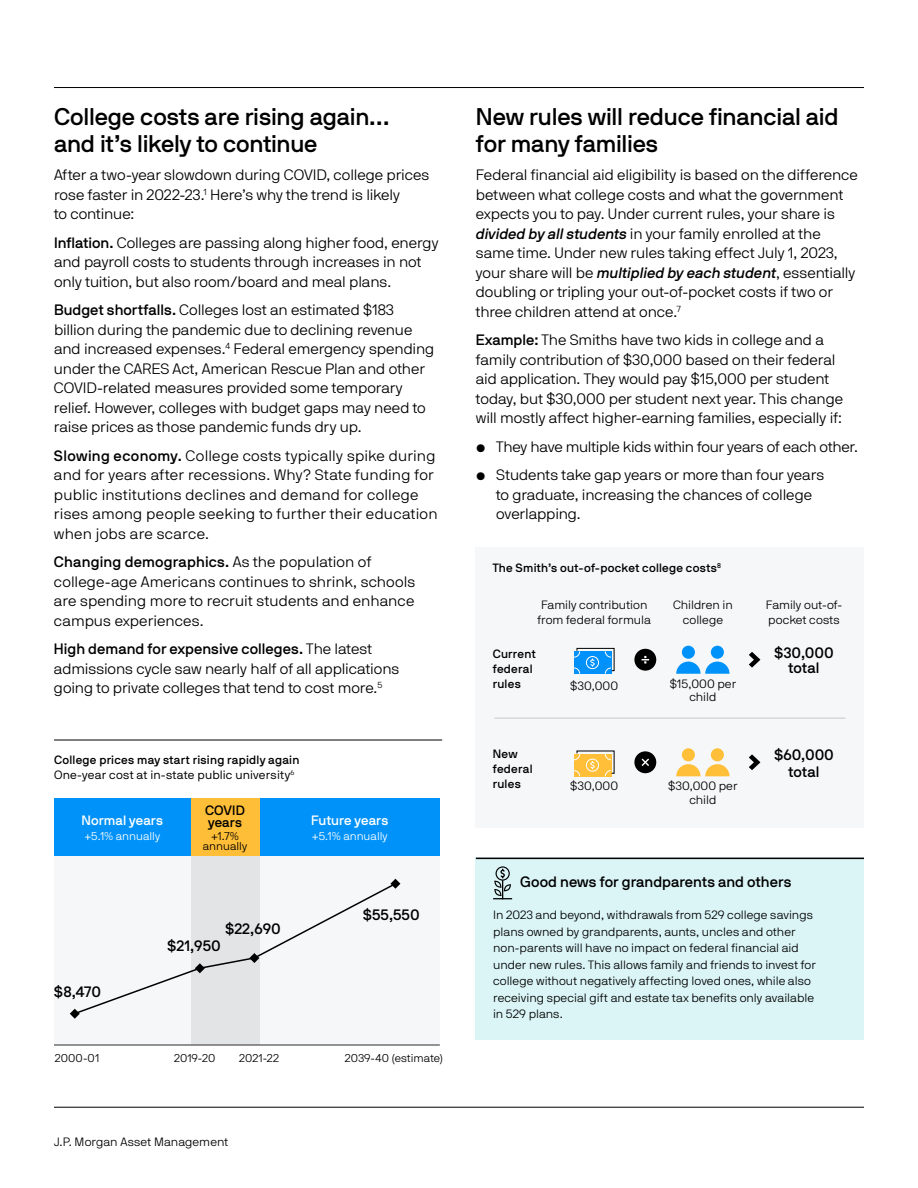
<style>
.page{position:relative;width:918px;height:1188px;background:#fff}
.page>*{position:absolute;margin:0;border:0;box-sizing:border-box;transform-origin:0 0}
.Document_Subheading{font:24px/27px "JPMAM Pro Med";letter-spacing:-.005em;color:#000}
.Body_Light_-_10_13{font:15px/19.5px "JPMAM Pro Lig";letter-spacing:-.005em;color:#000}
.Body_Light_-_10_13-2{font:15px/19.5px "JPMAM Pro Lig";letter-spacing:.015em;color:#000}
.Chart_Commentary_-_1{font:15px/15px "JPMAM Pro Med";color:#000;text-align:center}
.t1{font:13.5px "JPMAM Pro Med";letter-spacing:.01em;color:#fff}
.t2{font:13.5px/11.1px "JPMAM Pro Med";letter-spacing:.01em;color:#000}
.Body_Light_-_8_11{font:12px/16.5px "JPMAM Pro Lig";letter-spacing:.005em;color:#000;text-align:center}
.t3{font:12px/15px "JPMAM Pro Med";letter-spacing:.02em;color:#000}
.t4{font:12px "JPMAM Pro Boo";letter-spacing:.015em;color:#000}
.Footer_-_Right_-_8_9{font:12px "JPMAM Pro Lig";letter-spacing:.005em;color:#000}
.t5{font:11.25px/9.8px "JPMAM Pro Lig";letter-spacing:.005em;color:#000;text-align:center}
.t6{font:11.25px "JPMAM Pro Lig";color:#fff}
.s1{font-family:"JPMAM Pro Med"}
.s2{font-family:"JPMAM Pro Med Ita"}
</style>
<div class="page">
<hr style="left:54px;top:87px;width:810px;height:1px;background:#000">
<hr style="left:54px;top:1107px;width:810px;height:1px;background:#000">
<hr style="left:54px;top:740px;width:388px;height:1px;background:#000">
<div style="left:476px;top:547px;width:388px;height:280px;background:#f5f7f8"></div>
<hr style="left:494px;top:718px;width:351px;height:1px;background:#c5c7c9">
<div style="left:634px;top:649px;width:22px;height:22px;background:#000;border-radius:50%"></div>
<svg style="left:642px;top:656px;width:7px;height:8px"></svg>
<div style="left:711px;top:646px;width:13px;height:13px;background:#0092f9;border-radius:50%"></div>
<div style="left:682px;top:646px;width:13px;height:13px;background:#0092f9;border-radius:50%"></div>
<svg style="left:676px;top:662px;width:54px;height:12px"></svg>
<div style="left:711px;top:748px;width:13px;height:13px;background:#ffbf38;border-radius:50%"></div>
<div style="left:682px;top:748px;width:13px;height:13px;background:#ffbf38;border-radius:50%"></div>
<svg style="left:676px;top:764px;width:54px;height:12px"></svg>
<svg style="left:574px;top:648px;width:41px;height:26px"></svg>
<svg style="left:574px;top:750px;width:41px;height:27px"></svg>
<svg style="left:749px;top:652px;width:11px;height:16px"></svg>
<svg style="left:749px;top:755px;width:11px;height:15px"></svg>
<div style="left:634px;top:751px;width:22px;height:22px;background:#000;border-radius:50%"></div>
<svg style="left:642px;top:759px;width:7px;height:7px"></svg>
<div style="left:476px;top:858px;width:388px;height:182px;background:#dbf5f7"></div>
<hr style="left:476px;top:858px;width:388px;height:1px;background:#000">
<svg style="left:493px;top:866px;width:19px;height:33px"></svg>
<div style="left:54px;top:824px;width:137px;height:221px;background:#f5f7f8"></div>
<div style="left:259px;top:824px;width:181px;height:221px;background:#f5f7f8"></div>
<div style="left:54px;top:799px;width:137px;height:57px;background:#0092f9"></div>
<div style="left:191px;top:824px;width:68px;height:221px;background:#e2e4e5"></div>
<div style="left:259px;top:799px;width:181px;height:57px;background:#0092f9"></div>
<hr style="left:54px;top:1045px;width:386px;height:1px;background:#2b2b29">
<svg style="left:70px;top:879px;width:330px;height:140px"></svg>
<div style="left:191px;top:799px;width:68px;height:57px;background:#ffbe37"></div>
<h2 class="Document_Subheading" style="left:54px;top:103px;width:337px">College costs are rising again… and it’s likely to continue</h2>
<p class="Body_Light_-_10_13" style="left:54px;top:165px;width:377px">After a two-year slowdown during COVID, college prices rose faster in 2022-23.<sup>1</sup> Here’s why the trend is likely<br>to continue:</p>
<p class="Body_Light_-_10_13" style="left:54px;top:233px;width:386px"><span class="s1">Inflation.</span> Colleges are passing along higher food, energy and payroll costs to students through increases in not only tuition, but also room/board and meal plans.</p>
<p class="Body_Light_-_10_13" style="left:54px;top:300px;width:382px"><span class="s1">Budget shortfalls.</span> Colleges lost an estimated $183 billion during the pandemic due to declining revenue and increased expenses.<sup>4</sup> Federal emergency spending under the CARES Act, American Rescue Plan and other COVID-related measures provided some temporary relief. However, colleges with budget gaps may need to raise prices as those pandemic funds dry up.</p>
<p class="Body_Light_-_10_13-2" style="left:54px;top:446px;width:385px"><span class="s1">Slowing economy.</span> College costs typically spike during and for years after recessions. Why? State funding for public institutions declines and demand for college rises among people seeking to further their education when jobs are scarce.</p>
<p class="Body_Light_-_10_13" style="left:54px;top:552px;width:363px"><span class="s1">Changing demographics.</span> As the population of college-age Americans continues to shrink, schools are spending more to recruit students and enhance campus experiences.</p>
<p class="Body_Light_-_10_13" style="left:54px;top:639px;width:347px"><span class="s1">High demand for expensive colleges.</span> The latest admissions cycle saw nearly half of all applications going to private colleges that tend to cost more.<sup>5</sup></p>
<p class="t3" style="left:54px;top:752px;width:247px">College prices may start rising rapidly again</p>
<p class="t4" style="left:54px;top:768px;width:242px">One-year cost at in-state public university<sup>6</sup></p>
<p class="t1" style="left:82px;top:812px;width:83px">Normal years</p>
<p class="t6" style="left:84px;top:829px;width:77px">+5.1% annually</p>
<p class="t2" style="left:205px;top:805px;width:41px">COVID years</p>
<p class="t5" style="left:203px;top:831px;width:46px">+1.7% annually</p>
<p class="t1" style="left:311px;top:812px;width:79px">Future years</p>
<p class="t6" style="left:312px;top:829px;width:77px">+5.1% annually</p>
<p class="Chart_Commentary_-_1" style="left:54px;top:984px;width:49px">$8,470</p>
<p class="Chart_Commentary_-_1" style="left:225px;top:922px;width:57px">$22,690</p>
<p class="Chart_Commentary_-_1" style="left:167px;top:938px;width:55px">$21,950</p>
<p class="Chart_Commentary_-_1" style="left:363px;top:907px;width:58px">$55,550</p>
<p class="t5" style="left:55px;top:1053px;width:46px">2000-01</p>
<p class="t5" style="left:174px;top:1053px;width:43px">2019-20</p>
<p class="t5" style="left:239px;top:1053px;width:42px">2021-22</p>
<p class="t5" style="left:345px;top:1053px;width:100px">2039-40 (estimate)</p>
<p class="Footer_-_Right_-_8_9" style="left:54px;top:1135px;width:176px">J.P. Morgan Asset Management</p>
<h2 class="Document_Subheading" style="left:476px;top:103px;width:364px">New rules will reduce financial aid for many families</h2>
<p class="Body_Light_-_10_13" style="left:476px;top:165px;width:384px">Federal financial aid eligibility is based on the difference between what college costs and what the government expects you to pay. Under current rules, your share is <span class="s2">divided by all students</span> in your family enrolled at the same time. Under new rules taking effect July 1, 2023, your share will be <span class="s2">multiplied by each student</span>, essentially doubling or tripling your out-of-pocket costs if two or three children attend at once.<sup>7</sup></p>
<p class="Body_Light_-_10_13" style="left:476px;top:330px;width:369px"><span class="s1">Example:</span> The Smiths have two kids in college and a family contribution of $30,000 based on their federal aid application. They would pay $15,000 per student today, but $30,000 per student next year. This change will mostly affect higher-earning families, especially if:</p>
<p class="Body_Light_-_10_13" style="left:476px;top:437px;width:383px">• They have multiple kids within four years of each other.</p>
<p class="Body_Light_-_10_13" style="left:496px;top:465px;width:330px;text-indent:-20px">• Students take gap years or more than four years to graduate, increasing the chances of college overlapping.</p>
<p class="t3" style="left:493px;top:560px;width:230px">The Smith’s out-of-pocket college costs<sup>8</sup></p>
<p class="Body_Light_-_8_11" style="left:537px;top:598px;width:115px;line-height:15px">Family contribution from federal formula</p>
<p class="Body_Light_-_8_11" style="left:673px;top:598px;width:61px;line-height:15px">Children in college</p>
<p class="Body_Light_-_8_11" style="left:766px;top:598px;width:78px;line-height:15px;text-align:left">Family out-of&shy;pocket costs</p>
<p class="t3" style="left:493px;top:646px;width:45px">Current federal rules</p>
<p class="Body_Light_-_8_11" style="left:570px;top:677px;width:49px">$30,000</p>
<p class="Body_Light_-_8_11" style="left:670px;top:677px;width:68px;line-height:13.5px">$15,000 per child</p>
<p class="Chart_Commentary_-_1" style="left:774px;top:645px;width:61px">$30,000 total</p>
<p class="t3" style="left:493px;top:746px;width:41px">New federal rules</p>
<p class="Body_Light_-_8_11" style="left:570px;top:777px;width:49px">$30,000</p>
<p class="Body_Light_-_8_11" style="left:668px;top:779px;width:71px;line-height:13.5px">$30,000 per child</p>
<p class="Chart_Commentary_-_1" style="left:774px;top:747px;width:61px;line-height:16.5px">$60,000 total</p>
<h3 class="Chart_Commentary_-_1" style="left:520px;top:874px;width:273px">Good news for grandparents and others</h3>
<p class="Body_Light_-_8_11" style="left:493px;top:907px;width:324px;text-align:left">In 2023 and beyond, withdrawals from 529 college savings plans owned by grandparents, aunts, uncles and other non-parents will have no impact on federal financial aid under new rules. This allows family and friends to invest for college without negatively affecting loved ones, while also receiving special gift and estate tax benefits only available in 529 plans.</p>
</div>
